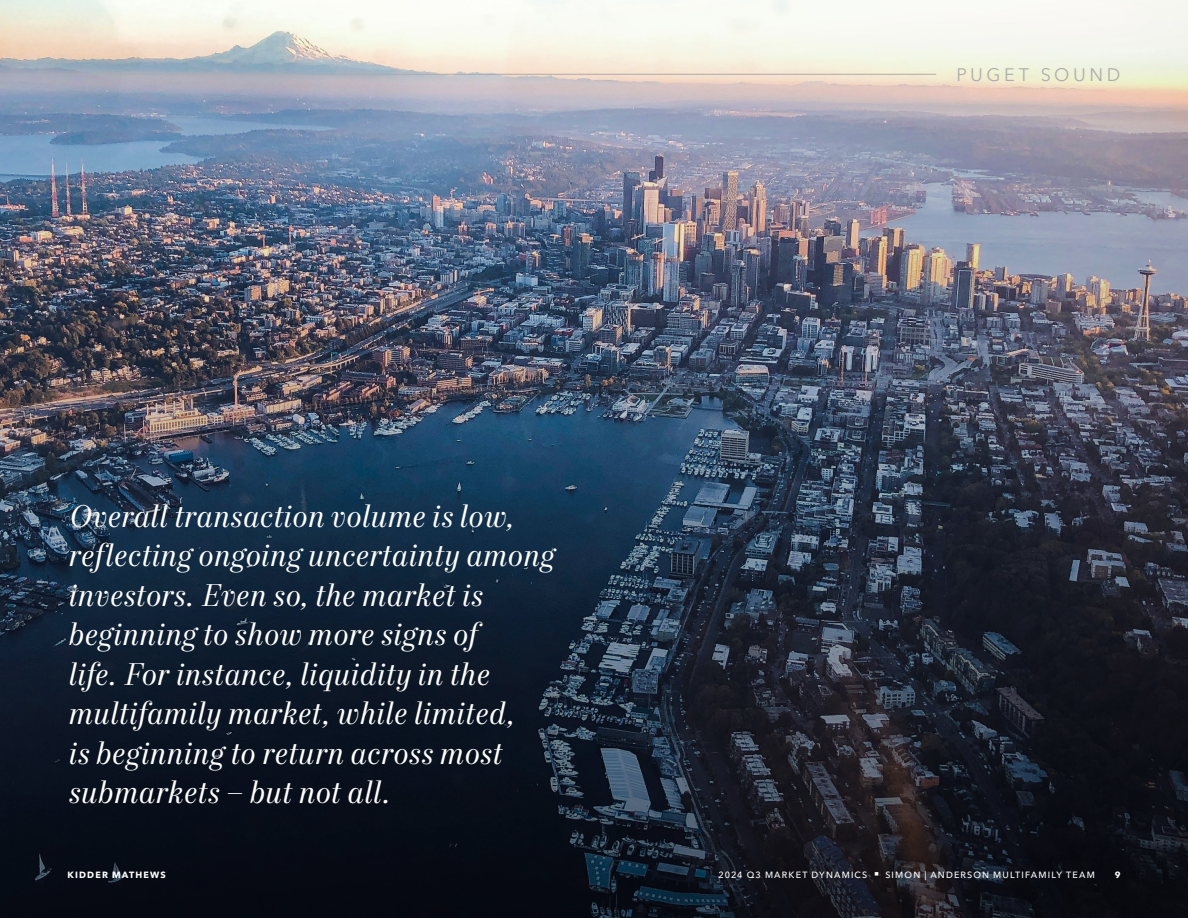
<style>
.page{position:relative;width:1188px;height:918px;background:#fff}
.page>*{position:absolute;margin:0;border:0;box-sizing:border-box;transform-origin:0 0}
.t1{font:italic 31.65px/39.6px "Mort Modern 08";letter-spacing:.005em;color:#fff}
.t2{font:18px "Avenir Next LT Pro";letter-spacing:.2em;color:#afabac}
.t3{font:500 9px "Avenir Next LT Pro";letter-spacing:.13em;color:#fff}
.t4{font:700 9px "Avenir Next LT Pro";letter-spacing:.13em;color:#fff}
</style>
<div class="page">
<img style="left:0;top:0;width:1188px;height:918px">
<hr style="left:0;top:74px;width:936px;height:1px;background:#afabac">
<p class="t1" style="left:69px;top:498px;width:488px">Overall transaction volume is low, reflecting ongoing uncertainty among investors. Even so, the market is beginning to show more signs of<br>life. For instance, liquidity in the multifamily market, while limited,<br>is beginning to return across most submarkets – but not all.</p>
<p class="t2" style="left:956px;top:64px;width:166px">PUGET SOUND</p>
<p class="t4" style="left:68px;top:869px;width:100px">KIDDER MATHEWS</p>
<p class="t3" style="left:718px;top:869px;width:378px">2024 Q3 MARKET DYNAMICS ■ SIMON | ANDERSON MULTIFAMILY TEAM</p>
<p class="t4" style="left:1115px;top:869px;width:7px">9</p>
</div>
